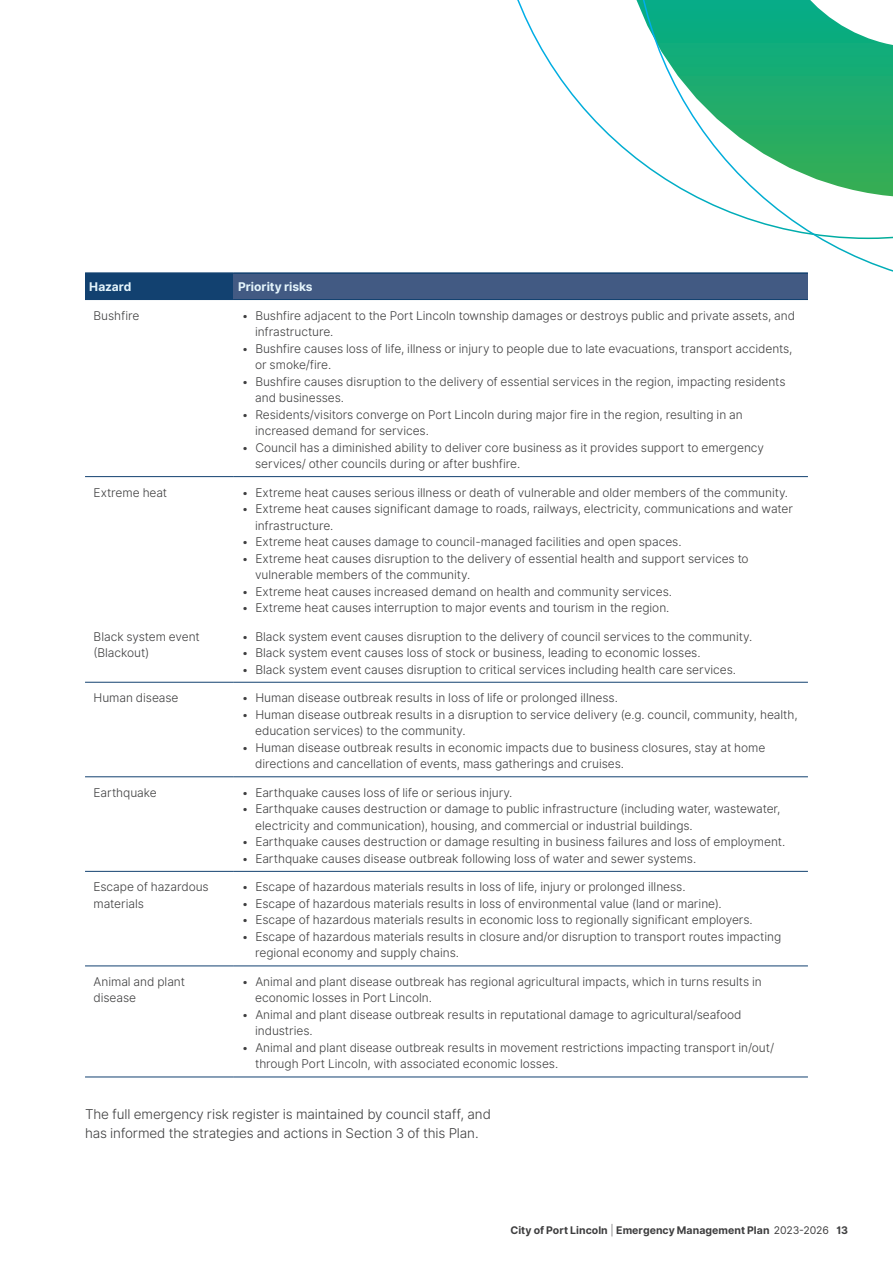
<style>
.page{position:relative;width:893px;height:1263px;background:#fff}
.page>*{position:absolute;margin:0;border:0;box-sizing:border-box;transform-origin:0 0}
.body{font:13.5px/19.5px "Inter Light BETA";letter-spacing:-.01em;color:#3e3e3f}
.Table_text{font:12px/16.5px "Inter Light BETA";letter-spacing:-.005em;color:#3e3e3f}
.Table_Head_text{font:700 12px "Inter";color:#e5f5fc}
.t1{font:700 10.5px "Inter";letter-spacing:.005em;color:#3e3e3f}
.s1{font-family:"Inter Light BETA";font-weight:400}
.s2{font-weight:400}
</style>
<div class="page">
<svg style="left:517px;top:0;width:116px;height:157px"></svg>
<svg style="left:633px;top:0;width:260px;height:272px"></svg>
<div style="left:85px;top:273px;width:149px;height:27px;background:#124170"></div>
<div style="left:234px;top:273px;width:574px;height:27px;background:#425a83"></div>
<hr style="left:85px;top:272px;width:149px;height:2px;background:#124170">
<hr style="left:234px;top:272px;width:574px;height:2px;background:#124170">
<hr style="left:234px;top:299px;width:574px;height:1px;background:#124170">
<hr style="left:85px;top:476px;width:149px;height:1px;background:#124170">
<hr style="left:234px;top:476px;width:574px;height:1px;background:#124170">
<hr style="left:85px;top:682px;width:149px;height:1px;background:#124170">
<hr style="left:234px;top:682px;width:574px;height:1px;background:#124170">
<hr style="left:85px;top:776px;width:149px;height:1px;background:#124170">
<hr style="left:234px;top:776px;width:574px;height:1px;background:#124170">
<hr style="left:85px;top:871px;width:149px;height:1px;background:#124170">
<hr style="left:234px;top:871px;width:574px;height:1px;background:#124170">
<hr style="left:85px;top:965px;width:149px;height:1px;background:#124170">
<hr style="left:234px;top:965px;width:574px;height:1px;background:#124170">
<hr style="left:85px;top:1076px;width:149px;height:1px;background:#124170">
<hr style="left:234px;top:1076px;width:574px;height:1px;background:#124170">
<p class="Table_Head_text" style="left:89px;top:278px;width:44px">Hazard</p>
<p class="Table_Head_text" style="left:238px;top:278px;width:76px">Priority risks</p>
<p class="Table_text" style="left:94px;top:307px;width:47px">Bushfire</p>
<p class="Table_text" style="left:255px;top:307px;width:541px;text-indent:-13px">• Bushfire adjacent to the Port Lincoln township damages or destroys public and private assets, and infrastructure.</p>
<p class="Table_text" style="left:255px;top:340px;width:539px;text-indent:-13px">• Bushfire causes loss of life, illness or injury to people due to late evacuations, transport accidents, or smoke/fire.</p>
<p class="Table_text" style="left:255px;top:373px;width:532px;text-indent:-13px">• Bushfire causes disruption to the delivery of essential services in the region, impacting residents and businesses.</p>
<p class="Table_text" style="left:255px;top:406px;width:489px;text-indent:-13px">• Residents/visitors converge on Port Lincoln during major fire in the region, resulting in an increased demand for services.</p>
<p class="Table_text" style="left:255px;top:439px;width:510px;text-indent:-13px">• Council has a diminished ability to deliver core business as it provides support to emergency services/ other councils during or after bushfire.</p>
<p class="Table_text" style="left:94px;top:484px;width:75px">Extreme heat</p>
<p class="Table_text" style="left:242px;top:484px;width:547px">• Extreme heat causes serious illness or death of vulnerable and older members of the community.</p>
<p class="Table_text" style="left:255px;top:501px;width:539px;text-indent:-13px">• Extreme heat causes significant damage to roads, railways, electricity, communications and water infrastructure.</p>
<p class="Table_text" style="left:242px;top:534px;width:441px">• Extreme heat causes damage to council-managed facilities and open spaces.</p>
<p class="Table_text" style="left:255px;top:550px;width:495px;text-indent:-13px">• Extreme heat causes disruption to the delivery of essential health and support services to vulnerable members of the community.</p>
<p class="Table_text" style="left:242px;top:583px;width:431px">• Extreme heat causes increased demand on health and community services.</p>
<p class="Table_text" style="left:242px;top:600px;width:429px">• Extreme heat causes interruption to major events and tourism in the region.</p>
<p class="Table_text" style="left:94px;top:628px;width:108px">Black system event (Blackout)</p>
<p class="Table_text" style="left:242px;top:628px;width:511px">• Black system event causes disruption to the delivery of council services to the community.</p>
<p class="Table_text" style="left:242px;top:645px;width:460px">• Black system event causes loss of stock or business, leading to economic losses.</p>
<p class="Table_text" style="left:242px;top:661px;width:495px">• Black system event causes disruption to critical services including health care services.</p>
<p class="Table_text" style="left:94px;top:690px;width:86px">Human disease</p>
<p class="Table_text" style="left:242px;top:690px;width:377px">• Human disease outbreak results in loss of life or prolonged illness.</p>
<p class="Table_text" style="left:255px;top:706px;width:544px;text-indent:-13px">• Human disease outbreak results in a disruption to service delivery (e.g. council, community, health, education services) to the community.</p>
<p class="Table_text" style="left:255px;top:739px;width:512px;text-indent:-13px">• Human disease outbreak results in economic impacts due to business closures, stay at home directions and cancellation of events, mass gatherings and cruises.</p>
<p class="Table_text" style="left:94px;top:784px;width:65px">Earthquake</p>
<p class="Table_text" style="left:242px;top:784px;width:272px">• Earthquake causes loss of life or serious injury.</p>
<p class="Table_text" style="left:255px;top:801px;width:527px;text-indent:-13px">• Earthquake causes destruction or damage to public infrastructure (including water, wastewater, electricity and communication), housing, and commercial or industrial buildings.</p>
<p class="Table_text" style="left:242px;top:834px;width:544px">• Earthquake causes destruction or damage resulting in business failures and loss of employment.</p>
<p class="Table_text" style="left:242px;top:850px;width:455px">• Earthquake causes disease outbreak following loss of water and sewer systems.</p>
<p class="Table_text" style="left:94px;top:879px;width:117px">Escape of hazardous materials</p>
<p class="Table_text" style="left:242px;top:879px;width:445px">• Escape of hazardous materials results in loss of life, injury or prolonged illness.</p>
<p class="Table_text" style="left:242px;top:895px;width:481px">• Escape of hazardous materials results in loss of environmental value (land or marine).</p>
<p class="Table_text" style="left:242px;top:912px;width:512px">• Escape of hazardous materials results in economic loss to regionally significant employers.</p>
<p class="Table_text" style="left:255px;top:928px;width:528px;text-indent:-13px">• Escape of hazardous materials results in closure and/or disruption to transport routes impacting regional economy and supply chains.</p>
<p class="Table_text" style="left:94px;top:973px;width:93px">Animal and plant disease</p>
<p class="Table_text" style="left:255px;top:973px;width:508px;text-indent:-13px">• Animal and plant disease outbreak has regional agricultural impacts, which in turns results in economic losses in Port Lincoln.</p>
<p class="Table_text" style="left:255px;top:1006px;width:488px;text-indent:-13px">• Animal and plant disease outbreak results in reputational damage to agricultural/seafood industries.</p>
<p class="Table_text" style="left:255px;top:1039px;width:521px;text-indent:-13px">• Animal and plant disease outbreak results in movement restrictions impacting transport in/out/ through Port Lincoln, with associated economic losses.</p>
<p class="body" style="left:85px;top:1104px;width:407px">The full emergency risk register is maintained by council staff, and has informed the strategies and actions in Section 3 of this Plan.</p>
<p class="t1" style="left:510px;top:1222px;width:339px">City of Port Lincoln <span class="s1">|</span> Emergency Management Plan <span class="s2">2023-2026</span> 13</p>
</div>
